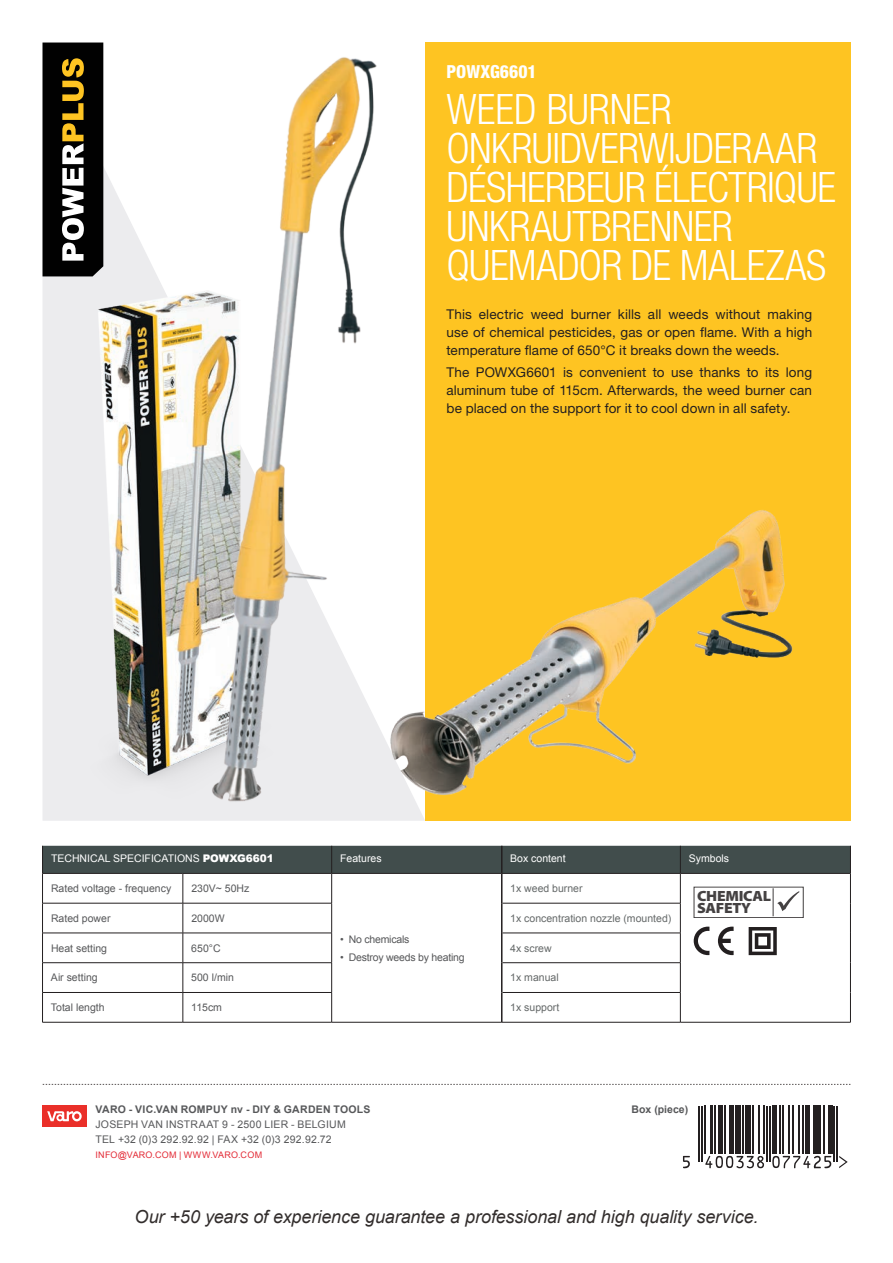
<style>
.page{position:relative;width:893px;height:1263px;background:#fff}
.page>*{position:absolute;margin:0;border:0;box-sizing:border-box;transform-origin:0 0}
.t1{font:300 condensed 42px/39px "Helvetica Neue LT Std";letter-spacing:-.01em;color:#fff}
.t2{font:italic 18px "Arial";letter-spacing:-.005em;color:#322d2c}
.t3{font:800 condensed 18px "Helvetica Neue LT Std";letter-spacing:.005em;color:#fff}
.t4{font:900 14.85px/12.3px "Myriad Pro";letter-spacing:-.02em;color:#231f20;scale:1.06 1}
.t5{font:13.5px/18px "Helvetica Neue LT Std";letter-spacing:.01em;color:#231f20;text-align:justify}
.t6{font:10.5px "Arial";color:#57585a}
.t7{font:10.5px/15px "Arial";letter-spacing:.02em;color:#57585a}
.t8{font:10.5px "Arial";color:#656969}
.t9{font:10.5px "Arial";color:#fff}
.t10{font:700 10.5px "Arial";letter-spacing:.02em;color:#57585a}
.t11{font:10.5px "Arial";letter-spacing:-.02em;color:#57585a}
.t12{font:700 10.5px "Arial";color:#57585a}
.t13{font:9px "Arial";letter-spacing:.025em;color:#e32b36}
.s1{font-weight:900}
</style>
<div class="page">
<svg style="left:43px;top:1084px;width:807px;height:1px"></svg>
<svg style="left:43px;top:43px;width:106px;height:778px"></svg>
<div style="left:425px;top:43px;width:425px;height:778px;background:#fec422"></div>
<div style="left:42px;top:1106px;width:45px;height:21px;background:#ea2f29"></div>
<svg style="left:47px;top:1111px;width:35px;height:10px"></svg>
<svg style="left:683px;top:1106px;width:155px;height:63px"></svg>
<hr style="left:698px;top:1106px;width:2px;height:55px;background:#231f20">
<hr style="left:701px;top:1106px;width:2px;height:55px;background:#231f20">
<hr style="left:704px;top:1106px;width:1px;height:48px;background:#231f20">
<hr style="left:710px;top:1106px;width:3px;height:48px;background:#231f20">
<hr style="left:714px;top:1106px;width:2px;height:48px;background:#231f20">
<hr style="left:719px;top:1106px;width:4px;height:48px;background:#231f20">
<hr style="left:725px;top:1106px;width:1px;height:48px;background:#231f20">
<hr style="left:729px;top:1106px;width:4px;height:48px;background:#231f20">
<div style="left:735px;top:1106px;width:6px;height:48px;background:#231f20"></div>
<hr style="left:742px;top:1106px;width:2px;height:48px;background:#231f20">
<div style="left:745px;top:1106px;width:6px;height:48px;background:#231f20"></div>
<hr style="left:753px;top:1106px;width:1px;height:48px;background:#231f20">
<hr style="left:759px;top:1106px;width:1px;height:48px;background:#231f20">
<hr style="left:763px;top:1106px;width:1px;height:48px;background:#231f20">
<hr style="left:766px;top:1106px;width:1px;height:55px;background:#231f20">
<hr style="left:769px;top:1106px;width:1px;height:55px;background:#231f20">
<hr style="left:772px;top:1106px;width:4px;height:48px;background:#231f20">
<hr style="left:779px;top:1106px;width:2px;height:48px;background:#231f20">
<hr style="left:782px;top:1106px;width:1px;height:48px;background:#231f20">
<hr style="left:788px;top:1106px;width:1px;height:48px;background:#231f20">
<hr style="left:792px;top:1106px;width:2px;height:48px;background:#231f20">
<hr style="left:798px;top:1106px;width:2px;height:48px;background:#231f20">
<hr style="left:803px;top:1106px;width:1px;height:48px;background:#231f20">
<hr style="left:806px;top:1106px;width:4px;height:48px;background:#231f20">
<hr style="left:813px;top:1106px;width:3px;height:48px;background:#231f20">
<hr style="left:817px;top:1106px;width:3px;height:48px;background:#231f20">
<hr style="left:823px;top:1106px;width:2px;height:48px;background:#231f20">
<hr style="left:828px;top:1106px;width:4px;height:48px;background:#231f20">
<hr style="left:834px;top:1106px;width:1px;height:55px;background:#231f20">
<hr style="left:837px;top:1106px;width:1px;height:55px;background:#231f20">
<svg style="left:683px;top:1156px;width:7px;height:12px"></svg>
<svg style="left:705px;top:1156px;width:59px;height:12px"></svg>
<svg style="left:772px;top:1156px;width:59px;height:12px"></svg>
<svg style="left:839px;top:1156px;width:9px;height:12px"></svg>
<svg style="left:43px;top:43px;width:60px;height:206px;background:#312d20"></svg>
<img style="left:42px;top:249px;width:107px;height:565px">
<img style="left:149px;top:57px;width:228px;height:764px">
<svg style="left:43px;top:874px;width:807px;height:148px"></svg>
<hr style="left:183px;top:873px;width:1px;height:30px;background:#231f20">
<hr style="left:331px;top:873px;width:1px;height:30px;background:#231f20">
<hr style="left:850px;top:873px;width:1px;height:30px;background:#231f20">
<hr style="left:183px;top:903px;width:1px;height:30px;background:#231f20">
<hr style="left:331px;top:903px;width:1px;height:30px;background:#231f20">
<hr style="left:850px;top:903px;width:1px;height:30px;background:#231f20">
<hr style="left:850px;top:933px;width:1px;height:30px;background:#231f20">
<svg style="left:850px;top:963px;width:1px;height:29px"></svg>
<svg style="left:183px;top:934px;width:1px;height:88px"></svg>
<svg style="left:331px;top:934px;width:1px;height:88px"></svg>
<hr style="left:850px;top:992px;width:1px;height:30px;background:#231f20">
<hr style="left:42px;top:903px;width:141px;height:1px;background:#231f20">
<hr style="left:183px;top:903px;width:149px;height:1px;background:#231f20">
<hr style="left:502px;top:903px;width:179px;height:1px;background:#231f20">
<hr style="left:42px;top:933px;width:141px;height:1px;background:#231f20">
<hr style="left:183px;top:933px;width:149px;height:1px;background:#231f20">
<hr style="left:502px;top:933px;width:179px;height:1px;background:#231f20">
<hr style="left:42px;top:962px;width:141px;height:1px;background:#231f20">
<hr style="left:183px;top:962px;width:149px;height:1px;background:#231f20">
<hr style="left:42px;top:992px;width:141px;height:1px;background:#231f20">
<hr style="left:183px;top:992px;width:149px;height:1px;background:#231f20">
<hr style="left:502px;top:1022px;width:178px;height:1px;background:#231f20">
<hr style="left:42px;top:873px;width:141px;height:1px;background:#231f20">
<hr style="left:183px;top:873px;width:149px;height:1px;background:#231f20">
<hr style="left:42px;top:873px;width:1px;height:30px;background:#231f20">
<hr style="left:332px;top:873px;width:170px;height:1px;background:#231f20">
<hr style="left:332px;top:1022px;width:170px;height:1px;background:#231f20">
<hr style="left:502px;top:873px;width:178px;height:1px;background:#231f20">
<hr style="left:680px;top:873px;width:171px;height:1px;background:#231f20">
<hr style="left:502px;top:962px;width:178px;height:1px;background:#231f20">
<hr style="left:502px;top:992px;width:178px;height:1px;background:#231f20">
<hr style="left:42px;top:903px;width:1px;height:30px;background:#231f20">
<svg style="left:42px;top:933px;width:1px;height:89px"></svg>
<hr style="left:42px;top:1022px;width:141px;height:1px;background:#231f20">
<hr style="left:183px;top:1022px;width:149px;height:1px;background:#231f20">
<hr style="left:680px;top:1022px;width:171px;height:1px;background:#231f20">
<hr style="left:501px;top:873px;width:1px;height:30px;background:#231f20">
<hr style="left:501px;top:903px;width:1px;height:30px;background:#231f20">
<hr style="left:501px;top:933px;width:1px;height:30px;background:#231f20">
<svg style="left:501px;top:963px;width:1px;height:29px"></svg>
<hr style="left:501px;top:992px;width:1px;height:30px;background:#231f20">
<div style="left:42px;top:846px;width:809px;height:27px;background:#414d4c"></div>
<hr style="left:680px;top:873px;width:1px;height:30px;background:#231f20">
<hr style="left:680px;top:903px;width:1px;height:30px;background:#231f20">
<hr style="left:680px;top:933px;width:1px;height:30px;background:#231f20">
<svg style="left:680px;top:963px;width:1px;height:29px"></svg>
<hr style="left:680px;top:992px;width:1px;height:30px;background:#231f20">
<svg style="left:694px;top:887px;width:110px;height:30px"></svg>
<svg style="left:718px;top:927px;width:16px;height:28px"></svg>
<svg style="left:694px;top:927px;width:15px;height:28px"></svg>
<svg style="left:749px;top:927px;width:28px;height:28px"></svg>
<img style="left:363px;top:491px;width:430px;height:330px">
<h2 class="t3" style="left:446px;top:60px;width:92px">POWXG6601</h2>
<h1 class="t1" style="left:446px;top:89px;width:391px">WEED BURNER<br>ONKRUIDVERWIJDERAAR<br>DÉSHERBEUR ÉLECTRIQUE<br>UNKRAUTBRENNER<br>QUEMADOR DE MALEZAS</h1>
<p class="t5" style="left:446px;top:305px;width:367px">This electric weed burner kills all weeds without making use of chemical pesticides, gas or open flame. With a high temperature flame of 650°C it breaks down the weeds.</p>
<p class="t5" style="left:446px;top:363px;width:367px">The POWXG6601 is convenient to use thanks to its long aluminum tube of 115cm. Afterwards, the weed burner can be placed on the support for it to cool down in all safety.</p>
<p class="t9" style="left:51px;top:851px;width:224px">TECHNICAL SPECIFICATIONS <span class="s1">POWXG6601</span></p>
<p class="t9" style="left:340px;top:851px;width:43px">Features</p>
<p class="t9" style="left:510px;top:851px;width:57px">Box content</p>
<p class="t9" style="left:689px;top:851px;width:42px">Symbols</p>
<p class="t6" style="left:51px;top:881px;width:122px">Rated voltage - frequency</p>
<p class="t6" style="left:191px;top:881px;width:60px">230V~ 50Hz</p>
<p class="t8" style="left:510px;top:881px;width:74px">1x weed burner</p>
<p class="t4" style="left:697px;top:889px;width:71px">CHEMICAL<br>SAFETY</p>
<p class="t6" style="left:51px;top:911px;width:61px">Rated power</p>
<p class="t6" style="left:191px;top:911px;width:35px">2000W</p>
<p class="t8" style="left:510px;top:911px;width:163px">1x concentration nozzle (mounted)</p>
<p class="t6" style="left:51px;top:941px;width:58px">Heat setting</p>
<p class="t6" style="left:191px;top:941px;width:31px">650°C</p>
<p class="t8" style="left:510px;top:941px;width:43px">4x screw</p>
<p class="t6" style="left:51px;top:971px;width:48px">Air setting</p>
<p class="t6" style="left:191px;top:971px;width:44px">500 l/min</p>
<p class="t8" style="left:510px;top:971px;width:50px">1x manual</p>
<p class="t6" style="left:51px;top:1001px;width:55px">Total length</p>
<p class="t6" style="left:191px;top:1001px;width:32px">115cm</p>
<p class="t8" style="left:510px;top:1001px;width:51px">1x support</p>
<p class="t11" style="left:340px;top:932px;width:71px">• No chemicals</p>
<p class="t11" style="left:340px;top:950px;width:126px">• Destroy weeds by heating</p>
<p class="t10" style="left:95px;top:1103px;width:276px">VARO - VIC.VAN ROMPUY nv - DIY &amp; GARDEN TOOLS</p>
<p class="t7" style="left:95px;top:1117px;width:252px">JOSEPH VAN INSTRAAT 9 - 2500 LIER - BELGIUM<br>TEL +32 (0)3 292.92.92 | FAX +32 (0)3 292.92.72</p>
<p class="t13" style="left:95px;top:1149px;width:168px">INFO@VARO.COM | WWW.VARO.COM</p>
<p class="t12" style="left:632px;top:1103px;width:58px">Box (piece)</p>
<h2 class="t2" style="left:135px;top:1205px;width:625px">Our +50 years of experience guarantee a professional and high quality service.</h2>
</div>
